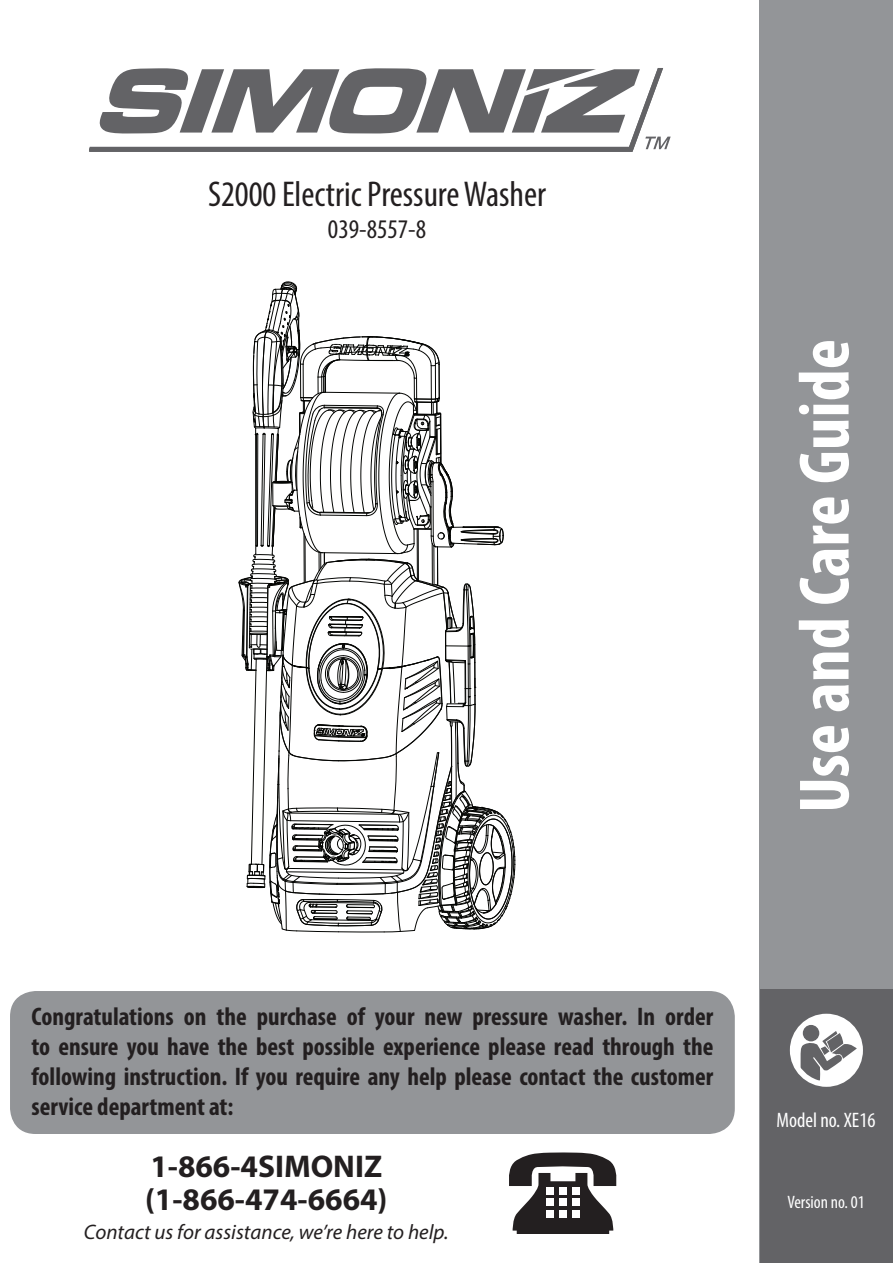
<style>
.page{position:relative;width:893px;height:1263px;background:#fff}
.page>*{position:absolute;margin:0;border:0;box-sizing:border-box;transform-origin:0 0}
.t1{font:700 condensed 72px "Myriad Pro";color:#fff}
.t2{font:condensed 36px "Myriad Pro";color:#231f20}
.t3{font:700 31.5px/33px "Myriad Pro";color:#231f20}
.t4{font:condensed 27px "Myriad Pro";color:#231f20}
.t5{font:700 condensed 25.5px/30px "Myriad Pro";color:#231f20;text-align:justify}
.t6{font:italic 21px "Myriad Pro";color:#231f20}
.t7{font:condensed 21px "Myriad Pro";color:#fff}
.t8{font:condensed 18px "Myriad Pro";color:#fff}
</style>
<div class="page">
<div style="left:760px;top:0;width:133px;height:1263px;background:#939598"></div>
<div style="left:760px;top:990px;width:133px;height:273px;background:#636366"></div>
<div style="left:790px;top:1014px;width:73px;height:73px;background:#fff;border-radius:50%"></div>
<div style="left:803px;top:1025px;width:16px;height:16px;background:#636366;border-radius:50%"></div>
<svg style="left:800px;top:1031px;width:57px;height:49px"></svg>
<svg style="left:509px;top:1152px;width:107px;height:82px"></svg>
<svg style="left:99px;top:68px;width:572px;height:865px"></svg>
<div style="left:10px;top:991px;width:725px;height:143px;background:#939598;border-radius:26px"></div>
<h2 class="t2" style="left:208px;top:172px;width:340px">S2000 Electric Pressure Washer</h2>
<p class="t4" style="left:328px;top:213px;width:100px">039-8557-8</p>
<h1 class="t1" style="left:780px;top:813px;width:475px;rotate:-90deg">Use and Care Guide</h1>
<p class="t5" style="left:32px;top:1000px;width:683px">Congratulations on the purchase of your new pressure washer. In order to ensure you have the best possible experience please read through the following instruction. If you require any help please contact the customer service department at:</p>
<p class="t3" style="left:145px;top:1149px;width:244px">1-866-4SIMONIZ (1-866-474-6664)</p>
<p class="t6" style="left:84px;top:1219px;width:366px">Contact us for assistance, we’re here to help.</p>
<p class="t7" style="left:776px;top:1107px;width:100px">Model no. XE16</p>
<p class="t8" style="left:787px;top:1191px;width:79px">Version no. 01</p>
</div>
